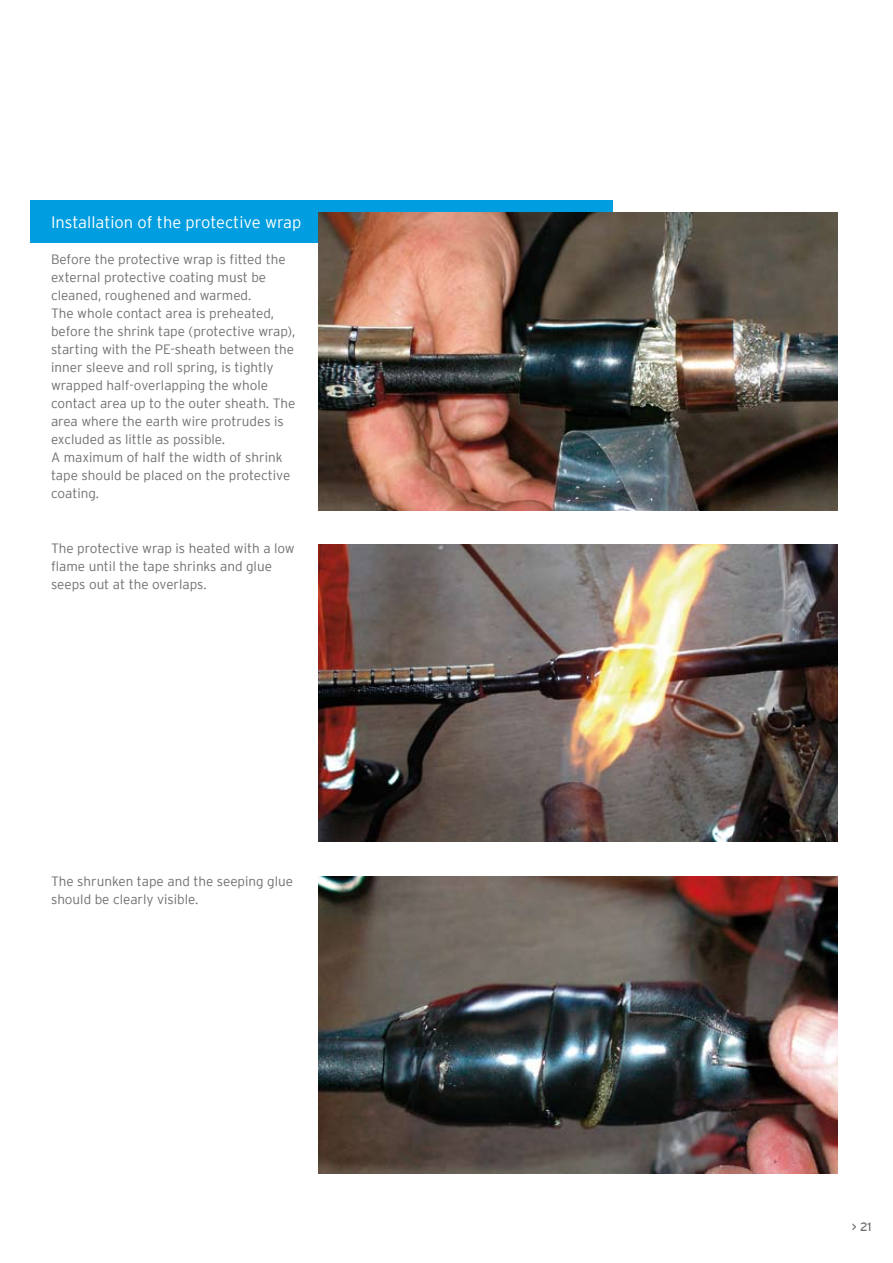
<style>
.page{position:relative;width:893px;height:1263px;background:#fff}
.page>*{position:absolute;margin:0;border:0;box-sizing:border-box;transform-origin:0 0}
.t1{font:300 16.5px "Interstate";color:#fff}
.t2{font:300 13.5px/18px "Interstate";color:#6f7071}
.t3{font:12px "Interstate";color:#6f7071}
</style>
<div class="page">
<div style="left:30px;top:200px;width:582px;height:42px;background:#009ee0"></div>
<img style="left:319px;top:544px;width:519px;height:298px">
<img style="left:319px;top:876px;width:519px;height:298px">
<img style="left:319px;top:213px;width:519px;height:297px">
<p class="t1" style="left:51px;top:213px;width:252px">Installation of the protective wrap</p>
<p class="t2" style="left:51px;top:250px;width:246px">Before the protective wrap is fitted the external protective coating must be cleaned, roughened and warmed.<br>The whole contact area is preheated, before the shrink tape (protective wrap), starting with the PE-sheath between the inner sleeve and roll spring, is tightly wrapped half-overlapping the whole contact area up to the outer sheath. The area where the earth wire protrudes is excluded as little as possible.<br>A maximum of half the width of shrink tape should be placed on the protective coating.</p>
<p class="t2" style="left:51px;top:539px;width:245px">The protective wrap is heated with a low flame until the tape shrinks and glue seeps out at the overlaps.</p>
<p class="t2" style="left:51px;top:872px;width:244px">The shrunken tape and the seeping glue should be clearly visible.</p>
<p class="t3" style="left:852px;top:1220px;width:21px">&gt; 21</p>
</div>
